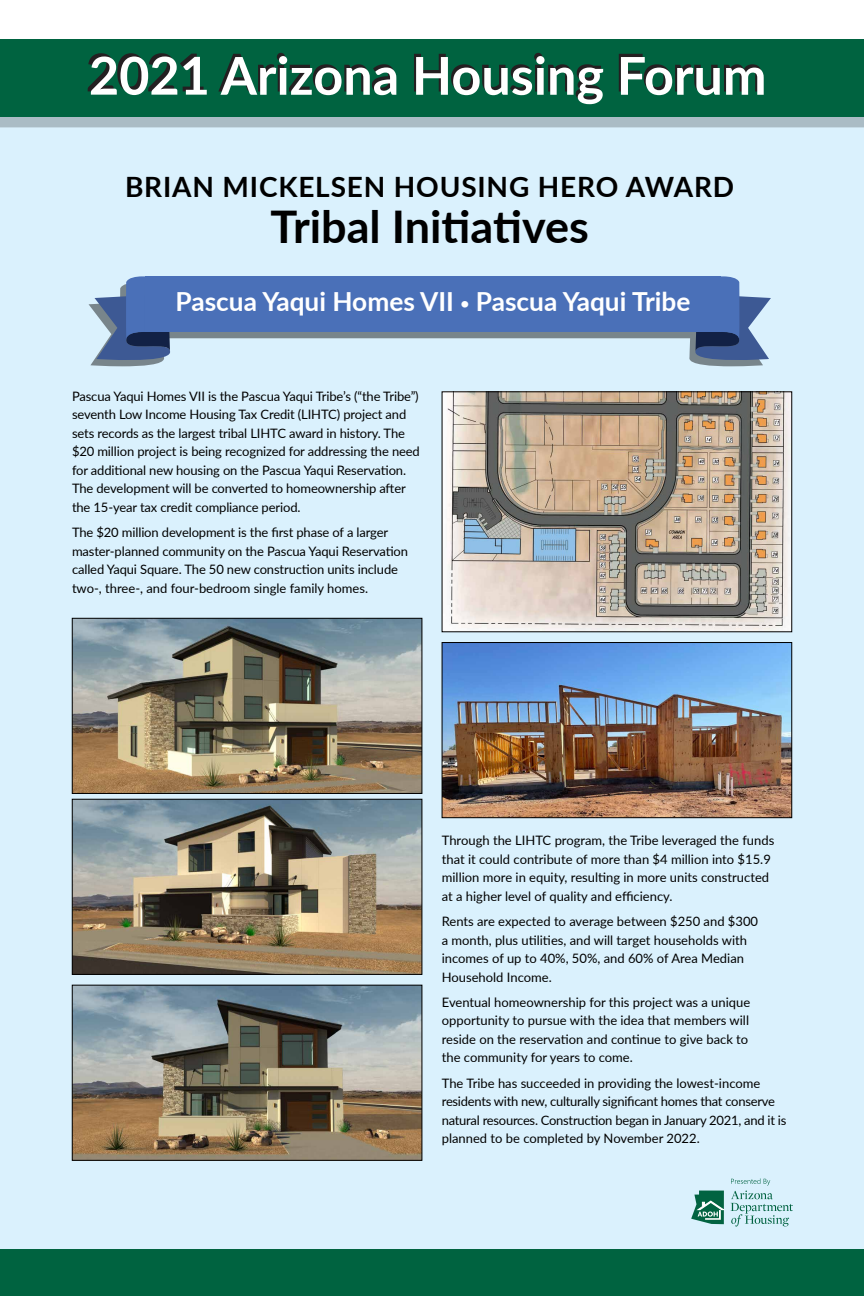
<style>
.page{position:relative;width:864px;height:1296px;background:#fff}
.page>*{position:absolute;margin:0;border:0;box-sizing:border-box;transform-origin:0 0}
.t1{font:700 45px "Lato";color:#000}
.t2{font:700 28px "Lato";letter-spacing:.03em;color:#000}
.t3{font:700 26.25px "Lato";color:#fff}
.t4{font:13px/18.5px "Lato";letter-spacing:-.01em;color:#000}
.s1{font-size:15.5px}
</style>
<div class="page">
<div style="left:0;top:65px;width:864px;height:1231px;background:#daf1fd"></div>
<svg style="left:0;top:39px;width:864px;height:88px;background:#9ab3b8"></svg>
<div style="left:0;top:40px;width:864px;height:77px;background:#006340"></div>
<svg style="left:218px;top:53px;width:178px;height:42px"></svg>
<svg style="left:414px;top:53px;width:189px;height:51px"></svg>
<svg style="left:619px;top:54px;width:145px;height:41px"></svg>
<svg style="left:88px;top:53px;width:119px;height:42px"></svg>
<svg style="left:731px;top:1178px;width:39px;height:7px"></svg>
<svg style="left:691px;top:1191px;width:33px;height:33px"></svg>
<svg style="left:731px;top:1191px;width:62px;height:36px"></svg>
<div style="left:0;top:1250px;width:864px;height:46px;background:#006340"></div>
<img style="left:444px;top:644px;width:346px;height:172px">
<div style="left:442px;top:642px;width:350px;height:176px;border:1px solid #000"></div>
<img style="left:444px;top:394px;width:346px;height:236px">
<img style="left:74px;top:987px;width:346px;height:172px">
<div style="left:72px;top:985px;width:350px;height:176px;border:1px solid #000"></div>
<img style="left:74px;top:801px;width:346px;height:172px">
<div style="left:72px;top:799px;width:350px;height:176px;border:1px solid #000"></div>
<img style="left:74px;top:620px;width:346px;height:172px">
<div style="left:72px;top:618px;width:350px;height:176px;border:1px solid #000"></div>
<svg style="left:89px;top:298px;width:674px;height:68px"></svg>
<svg style="left:695px;top:276px;width:76px;height:88px"></svg>
<svg style="left:95px;top:276px;width:75px;height:88px"></svg>
<div style="left:145px;top:276px;width:576px;height:56px;background:#4a70b8"></div>
<h2 class="t2" style="left:125px;top:166px;width:611px">BRIAN MICKELSEN HOUSING HERO AWARD</h2>
<h1 class="t1" style="left:271px;top:194px;width:320px">Tribal Initiatives</h1>
<h3 class="t3" style="left:176px;top:283px;width:516px">Pascua Yaqui Homes VII <span class="s1">•</span> Pascua Yaqui Tribe</h3>
<p class="t4" style="left:72px;top:386px;width:349px">Pascua Yaqui Homes VII is the Pascua Yaqui Tribe’s (“the Tribe”) seventh Low Income Housing Tax Credit (LIHTC) project and sets records as the largest tribal LIHTC award in history. The $20 million project is being recognized for addressing the need for additional new housing on the Pascua Yaqui Reservation.<br>The development will be converted to homeownership after the 15-year tax credit compliance period.</p>
<p class="t4" style="left:72px;top:523px;width:338px">The $20 million development is the first phase of a larger master-planned community on the Pascua Yaqui Reservation called Yaqui Square. The 50 new construction units include two-, three-, and four-bedroom single family homes.</p>
<p class="t4" style="left:442px;top:831px;width:334px">Through the LIHTC program, the Tribe leveraged the funds that it could contribute of more than $4 million into $15.9 million more in equity, resulting in more units constructed at a higher level of quality and efficiency.</p>
<p class="t4" style="left:442px;top:912px;width:318px">Rents are expected to average between $250 and $300 a month, plus utilities, and will target households with incomes of up to 40%, 50%, and 60% of Area Median Household Income.</p>
<p class="t4" style="left:442px;top:992px;width:310px">Eventual homeownership for this project was a unique opportunity to pursue with the idea that members will reside on the reservation and continue to give back to the community for years to come.</p>
<p class="t4" style="left:442px;top:1073px;width:346px">The Tribe has succeeded in providing the lowest-income residents with new, culturally significant homes that conserve natural resources. Construction began in January 2021, and it is planned to be completed by November 2022.</p>
</div>
